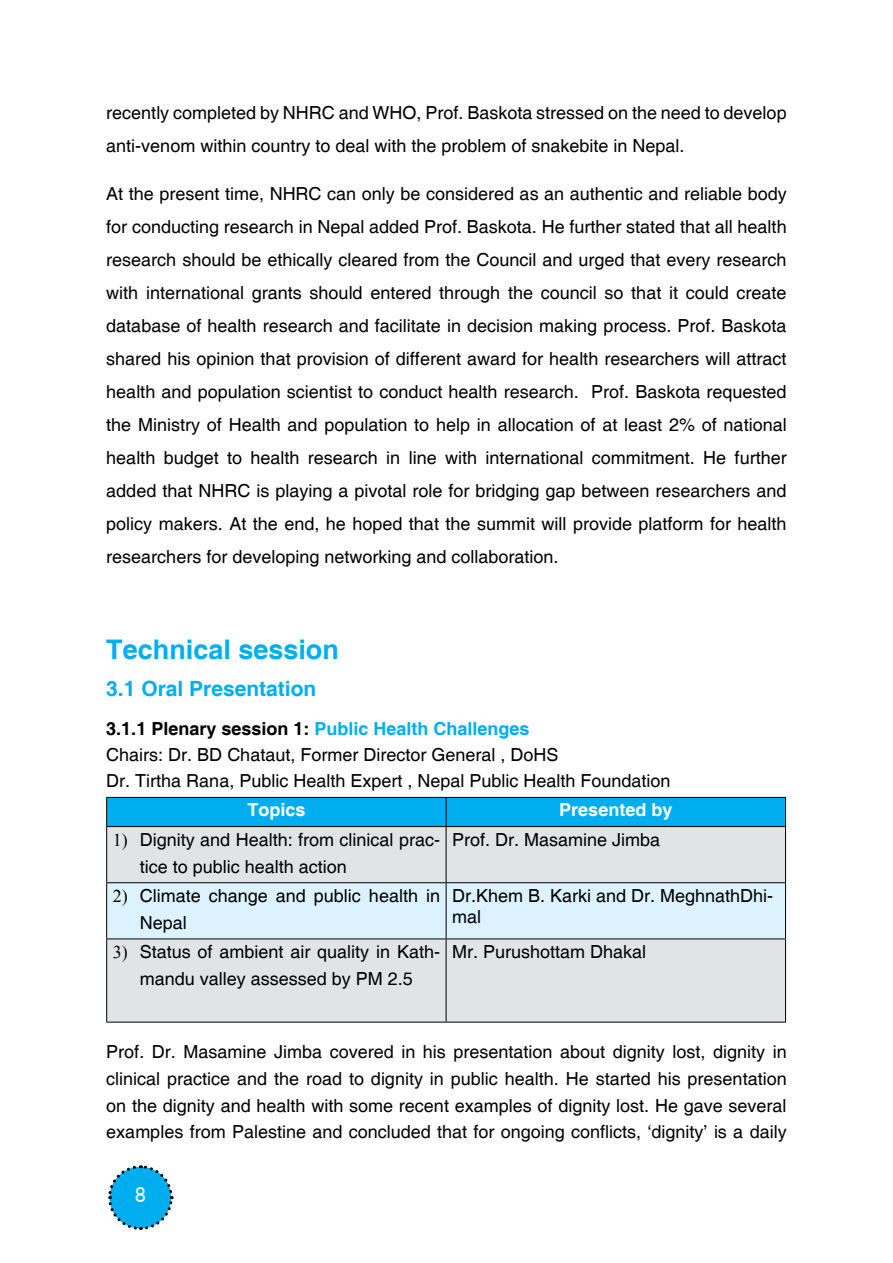
<style>
.page{position:relative;width:893px;height:1263px;background:#fff}
.page>*{position:absolute;margin:0;border:0;box-sizing:border-box;transform-origin:0 0}
.t1{font:700 27px "Helvetica";color:#00aeef}
.t2{font:700 21px "Helvetica";color:#00aeef}
.t3{font:19.5px "Futura FC";color:#fff}
.t4{font:18px/33px "Helvetica";color:#000}
.t5{font:700 18px "Helvetica";color:#fff}
.s1{font-weight:700}
.s2{font-weight:700;color:#00aeef}
.s3{font-family:"Times New Roman"}
</style>
<div class="page">
<svg style="left:108px;top:1165px;width:66px;height:65px"></svg>
<div style="left:107px;top:827px;width:678px;height:195px;background:#e2e3e4"></div>
<div style="left:107px;top:883px;width:678px;height:55px;background:#dcf2fd"></div>
<div style="left:106px;top:797px;width:680px;height:29px;background:#00aeef"></div>
<hr style="left:106px;top:826px;width:340px;height:1px;background:#000">
<hr style="left:106px;top:827px;width:1px;height:55px;background:#000">
<hr style="left:446px;top:826px;width:340px;height:1px;background:#000">
<hr style="left:446px;top:827px;width:1px;height:55px;background:#000">
<hr style="left:785px;top:827px;width:1px;height:55px;background:#000">
<hr style="left:106px;top:882px;width:340px;height:1px;background:#000">
<hr style="left:106px;top:883px;width:1px;height:55px;background:#000">
<hr style="left:446px;top:882px;width:340px;height:1px;background:#000">
<hr style="left:446px;top:883px;width:1px;height:55px;background:#000">
<hr style="left:785px;top:883px;width:1px;height:55px;background:#000">
<hr style="left:106px;top:938px;width:340px;height:1px;background:#000">
<hr style="left:106px;top:939px;width:1px;height:83px;background:#000">
<hr style="left:446px;top:938px;width:340px;height:1px;background:#000">
<hr style="left:446px;top:939px;width:1px;height:83px;background:#000">
<hr style="left:785px;top:939px;width:1px;height:83px;background:#000">
<hr style="left:106px;top:1022px;width:340px;height:1px;background:#000">
<hr style="left:446px;top:1022px;width:340px;height:1px;background:#000">
<p class="t4" style="left:106px;top:97px;width:682px">recently completed by NHRC and WHO, Prof. Baskota stressed on the need to develop anti-venom within country to deal with the problem of snakebite in Nepal.</p>
<p class="t4" style="left:106px;top:178px;width:682px;text-align:justify">At the present time, NHRC can only be considered as an authentic and reliable body for conducting research in Nepal added Prof. Baskota. He further stated that all health research should be ethically cleared from the Council and urged that every research with international grants should entered through the council so that it could create database of health research and facilitate in decision making process. Prof. Baskota shared his opinion that provision of different award for health researchers will attract health and population scientist to conduct health research. Prof. Baskota requested the Ministry of Health and population to help in allocation of at least 2% of national health budget to health research in line with international commitment. He further added that NHRC is playing a pivotal role for bridging gap between researchers and policy makers. At the end, he hoped that the summit will provide platform for health researchers for developing networking and collaboration.</p>
<h1 class="t1" style="left:106px;top:633px;width:234px">Technical session</h1>
<p class="t2" style="left:106px;top:676px;width:212px">3.1 Oral Presentation</p>
<p class="t4" style="left:106px;top:716px;width:566px;line-height:26px"><span class="s1">3.1.1 Plenary session 1:</span> <span class="s2">Public Health Challenges<br></span>Chairs: Dr. BD Chataut, Former Director General , DoHS<br>Dr. Tirtha Rana, Public Health Expert , Nepal Public Health Foundation</p>
<p class="t5" style="left:247px;top:799px;width:60px">Topics</p>
<p class="t5" style="left:559px;top:799px;width:115px">Presented by</p>
<p class="t4" style="left:140px;top:826px;width:302px;line-height:27px;text-indent:-27px"><span class="s3">1)</span> Dignity and Health: from clinical prac&shy;tice to public health action</p>
<p class="t4" style="left:452px;top:823px;width:210px">Prof. Dr. Masamine Jimba</p>
<p class="t4" style="left:140px;top:883px;width:302px;line-height:27px;text-indent:-27px"><span class="s3">2)</span> Climate change and public health in<br>Nepal</p>
<p class="t4" style="left:452px;top:886px;width:323px;line-height:20.7px">Dr.Khem B. Karki and Dr. MeghnathDhi&shy;mal</p>
<p class="t4" style="left:113px;top:939px;width:329px;line-height:27px;text-align:center"><span class="s3">3)</span> Status of ambient air quality in Kath&shy;mandu valley assessed by PM 2.5</p>
<p class="t4" style="left:452px;top:936px;width:196px">Mr. Purushottam Dhakal</p>
<p class="t4" style="left:106px;top:1039px;width:682px;line-height:26.7px;text-align:justify">Prof. Dr. Masamine Jimba covered in his presentation about dignity lost, dignity in clinical practice and the road to dignity in public health. He started his presentation on the dignity and health with some recent examples of dignity lost. He gave several examples from Palestine and concluded that for ongoing conflicts, ‘dignity’ is a daily</p>
<p class="t3" style="left:135px;top:1181px;width:13px">8</p>
</div>
